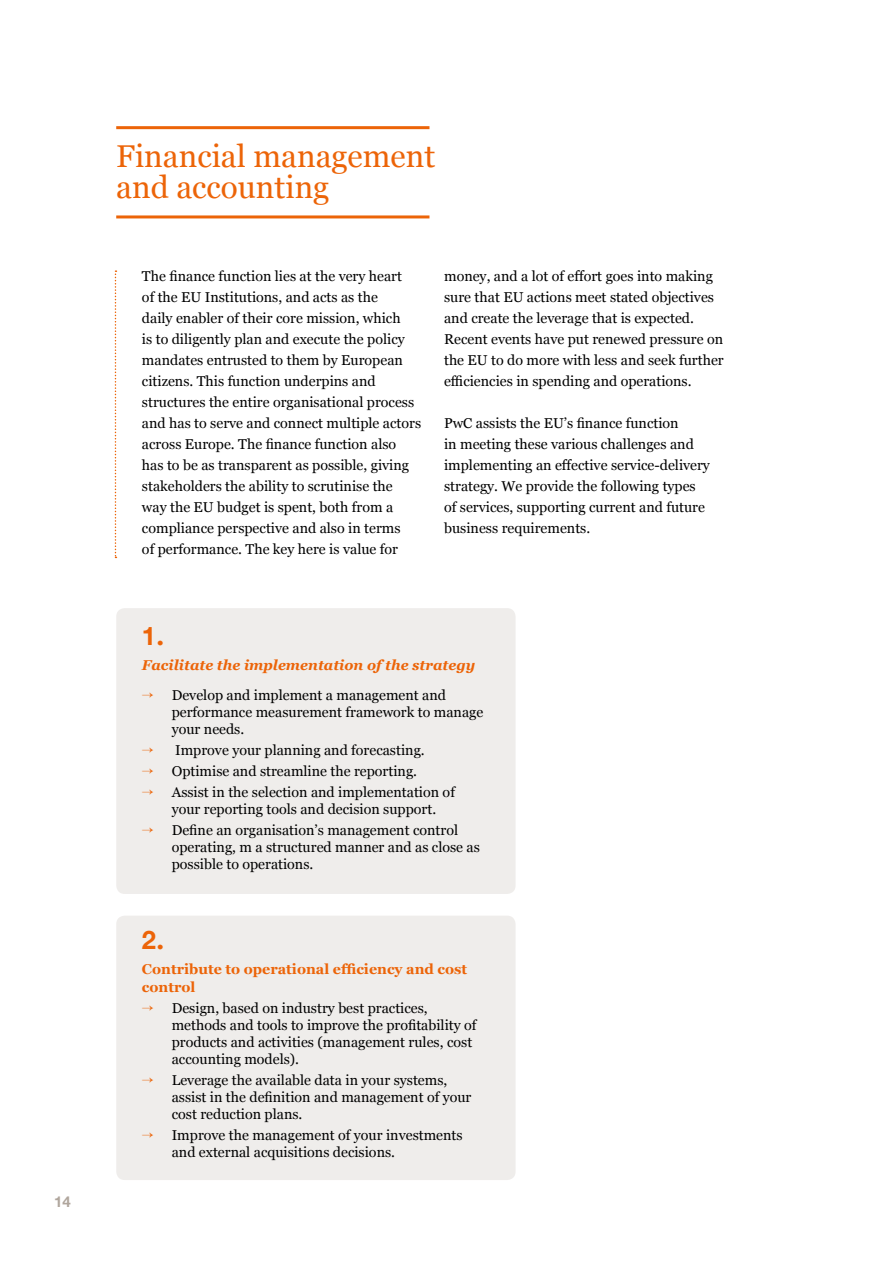
<style>
.page{position:relative;width:893px;height:1263px;background:#fff}
.page>*{position:absolute;margin:0;border:0;box-sizing:border-box;transform-origin:0 0}
.t1{font:31.5px/31.5px "Georgia";color:#ec6408}
.t2{font:700 25.5px "Helvetica Neue";color:#ec6408}
.t3{font:700 15px "Helvetica Neue";color:#b0a69d}
.t4{font:14.25px/21px "Georgia";color:#000}
.t5{font:700 14.25px/17.1px "Georgia";color:#ec6408}
.t6{font:italic 700 14.25px "Georgia";color:#ec6408}
.s1{font-family:"Georgia"}
.s2{color:#ec6408}
</style>
<div class="page">
<div style="left:116px;top:608px;width:400px;height:286px;background:#efedeb;border-radius:9px"></div>
<hr style="left:116px;top:126px;width:313px;height:3px;background:#ec6408">
<hr style="left:116px;top:215px;width:313px;height:3px;background:#ec6408">
<svg style="left:115px;top:270px;width:1px;height:288px"></svg>
<div style="left:116px;top:916px;width:400px;height:264px;background:#efedeb;border-radius:9px"></div>
<p class="t3" style="left:54px;top:1190px;width:18px">14</p>
<h1 class="t1" style="left:116px;top:139px;width:321px">Financial management and accounting</h1>
<p class="t4" style="left:142px;top:265px;width:281px">The finance function lies at the very heart<br>of the EU Institutions, and acts as the<br>daily enabler of their core mission, which<br>is to diligently plan and execute the policy mandates entrusted to them by European citizens. This function underpins and structures the entire organisational process and has to serve and connect multiple actors across Europe. The finance function also has to be as transparent as possible, giving stakeholders the ability to scrutinise the<br>way the EU budget is spent, both from a compliance perspective and also in terms<br>of performance. The key here is value for</p>
<p class="t4" style="left:444px;top:265px;width:281px">money, and a lot of effort goes into making sure that EU actions meet stated objectives and create the leverage that is expected.<br>Recent events have put renewed pressure on the EU to do more with less and seek further efficiencies in spending and operations.</p>
<p class="t4" style="left:444px;top:412px;width:267px">PwC assists the EU’s finance function<br>in meeting these various challenges and implementing an effective service-delivery strategy. We provide the following types of services, supporting current and future business requirements.</p>
<h2 class="t2" style="left:142px;top:615px;width:24px">1<span class="s1">.</span></h2>
<p class="t6" style="left:142px;top:655px;width:335px">Facilitate the implementation of the strategy</p>
<p class="t4" style="left:172px;top:686px;width:313px;line-height:17.1px;text-indent:-30px"><span class="s2">→</span> Develop and implement a management and performance measurement framework to manage your needs.</p>
<p class="t4" style="left:142px;top:739px;width:284px"><span class="s2">→</span> Improve your planning and forecasting.</p>
<p class="t4" style="left:142px;top:760px;width:277px"><span class="s2">→</span> Optimise and streamline the reporting.</p>
<p class="t4" style="left:172px;top:783px;width:285px;line-height:17.1px;text-indent:-30px"><span class="s2">→</span> Assist in the selection and implementation of your reporting tools and decision support.</p>
<p class="t4" style="left:172px;top:821px;width:310px;line-height:17.1px;text-indent:-30px"><span class="s2">→</span> Define an organisation’s management control operating, m a structured manner and as close as possible to operations.</p>
<h2 class="t2" style="left:142px;top:920px;width:24px">2<span class="s1">.</span></h2>
<p class="t5" style="left:142px;top:960px;width:327px">Contribute to operational efficiency and cost control</p>
<p class="t4" style="left:172px;top:998px;width:306px;line-height:17.1px;text-indent:-30px"><span class="s2">→</span> Design, based on industry best practices, methods and tools to improve the profitability of products and activities (management rules, cost accounting models).</p>
<p class="t4" style="left:172px;top:1071px;width:301px;line-height:17.1px;text-indent:-30px"><span class="s2">→</span> Leverage the available data in your systems, assist in the definition and management of your cost reduction plans.</p>
<p class="t4" style="left:172px;top:1126px;width:292px;line-height:17.1px;text-indent:-30px"><span class="s2">→</span> Improve the management of your investments and external acquisitions decisions.</p>
</div>
